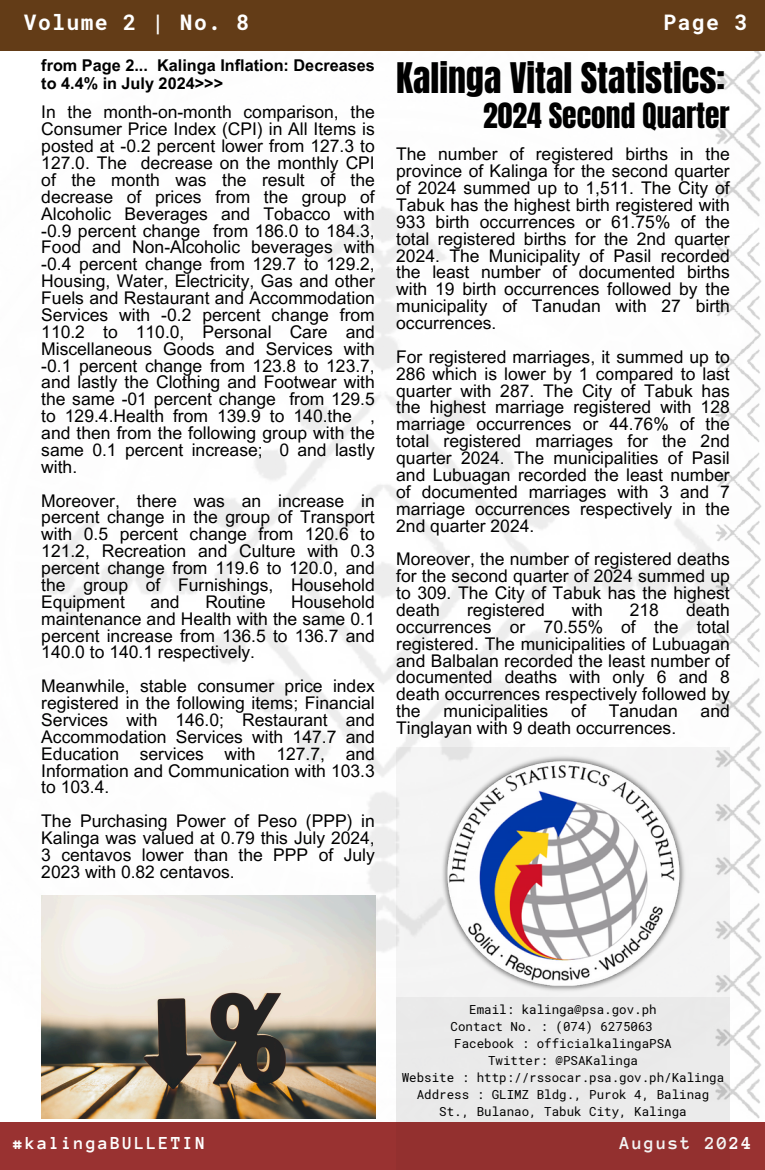
<style>
.page{position:relative;width:765px;height:1170px;background:#fff}
.page>*{position:absolute;margin:0;border:0;box-sizing:border-box;transform-origin:0 0}
.t1{font:35.88px "Anton";color:#000}
.t2{font:29.62px "Anton";color:#000}
.t3{font:700 21.38px "Roboto Mono";letter-spacing:.06em;color:#fff}
.t4{font:700 18.75px "Anonymous Pro";letter-spacing:.105em;color:#fefefe}
.t5{font:17.5px/16.9px "Arial MT Pro";color:#000;text-align:justify}
.t6{font:700 16.25px/17.8px "Arial MT Pro";color:#000}
.t7{font:12.5px/16.9px "Roboto Mono";color:#000;text-align:center}
</style>
<div class="page">
<img style="left:41px;top:207px;width:664px;height:912px">
<img style="left:715px;top:51px;width:47px;height:166px">
<img style="left:715px;top:227px;width:47px;height:215px">
<img style="left:705px;top:452px;width:57px;height:215px">
<img style="left:705px;top:678px;width:57px;height:216px">
<img style="left:730px;top:903px;width:32px;height:216px">
<div style="left:0;top:1122px;width:765px;height:48px;background:#993231"></div>
<div style="left:0;top:0;width:765px;height:51px;background:#633c17"></div>
<img style="left:41px;top:896px;width:334px;height:222px">
<svg style="left:396px;top:748px;width:334px;height:250px"></svg>
<div style="left:396px;top:998px;width:334px;height:124px;background:#eaeaea"></div>
<img style="left:438px;top:752px;width:251px;height:242px">
<p class="t3" style="left:24px;top:8px;width:227px">Volume 2 | No. 8</p>
<h5 class="t6" style="left:41px;top:58px;width:335px">from Page 2... Kalinga Inflation: Decreases to 4.4% in July 2024&gt;&gt;&gt;</h5>
<h4 class="t5" style="left:41px;top:106px;width:335px">In the month-on-month comparison, the Consumer Price Index (CPI) in All Items is posted at -0.2 percent lower from 127.3 to 127.0. The decrease on the monthly CPI of the month was the result of the decrease of prices from the group of Alcoholic Beverages and Tobacco with -0.9 percent change from 186.0 to 184.3, Food and Non-Alcoholic beverages with -0.4 percent change from 129.7 to 129.2, Housing, Water, Electricity, Gas and other Fuels and Restaurant and Accommodation Services with -0.2 percent change from 110.2 to 110.0, Personal Care and Miscellaneous Goods and Services with -0.1 percent change from 123.8 to 123.7, and lastly the Clothing and Footwear with the same -01 percent change from 129.5 to 129.4.Health from 139.9 to 140.the , and then from the following group with the same 0.1 percent increase; 0 and lastly with.</h4>
<h4 class="t5" style="left:41px;top:494px;width:335px">Moreover, there was an increase in percent change in the group of Transport with 0.5 percent change from 120.6 to 121.2, Recreation and Culture with 0.3 percent change from 119.6 to 120.0, and the group of Furnishings, Household Equipment</h4>
<h4 class="t5" style="left:41px;top:595px;width:335px;text-indent:250px">Household maintenance and Health with the same 0.1 percent increase from 136.5 to 136.7 and 140.0 to 140.1 respectively.</h4>
<h4 class="t5" style="left:41px;top:680px;width:335px">Meanwhile, stable consumer price index registered in the following items; Financial Services with 146.0; Restaurant and Accommodation Services with 147.7 and Education services with 127.7, and Information and Communication with 103.3 to 103.4.</h4>
<h4 class="t5" style="left:41px;top:815px;width:335px">The Purchasing Power of Peso (PPP) in Kalinga was valued at 0.79 this July 2024, 3 centavos lower than the PPP of July 2023 with 0.82 centavos.</h4>
<h4 class="t5" style="left:151px;top:595px;width:31px">and</h4>
<h4 class="t5" style="left:205px;top:595px;width:62px">Routine</h4>
<h2 class="t3" style="left:664px;top:8px;width:85px">Page 3</h2>
<p class="t1" style="left:396px;top:52px;width:330px">Kalinga Vital Statistics:</p>
<p class="t2" style="left:483px;top:94px;width:248px">2024 Second Quarter</p>
<h4 class="t5" style="left:396px;top:148px;width:335px">The number of registered births in the province of Kalinga for the second quarter of 2024 summed up to 1,511. The City of Tabuk has the highest birth registered with 933 birth occurrences or 61.75% of the total registered births for the 2nd quarter 2024. The Municipality of Pasil recorded the least number of documented births with 19 birth occurrences followed by the municipality of Tanudan with 27 birth occurrences.</h4>
<h4 class="t5" style="left:396px;top:350px;width:335px">For registered marriages, it summed up to 286 which is lower by 1 compared to last quarter with 287. The City of Tabuk has the highest marriage registered with 128 marriage occurrences or 44.76% of the total registered marriages for the 2nd quarter 2024. The municipalities of Pasil and Lubuagan recorded the least number of documented marriages with 3 and 7 marriage occurrences respectively in the 2nd quarter 2024.</h4>
<h4 class="t5" style="left:396px;top:553px;width:335px">Moreover, the number of registered deaths for the second quarter of 2024 summed up to 309. The City of Tabuk has the highest death</h4>
<h4 class="t5" style="left:467px;top:604px;width:79px">registered</h4>
<h4 class="t5" style="left:572px;top:604px;width:33px">with</h4>
<h4 class="t5" style="left:630px;top:604px;width:31px">218</h4>
<h4 class="t5" style="left:396px;top:604px;width:335px;text-indent:290px">death occurrences or 70.55% of the total registered. The municipalities of Lubuagan and Balbalan recorded the least number of documented deaths with only 6 and 8 death occurrences respectively followed by the</h4>
<h4 class="t5" style="left:443px;top:705px;width:106px">municipalities</h4>
<h4 class="t5" style="left:571px;top:705px;width:16px">of</h4>
<h4 class="t5" style="left:609px;top:705px;width:71px">Tanudan</h4>
<h4 class="t5" style="left:701px;top:705px;width:31px">and</h4>
<h4 class="t5" style="left:396px;top:722px;width:281px">Tinglayan with 9 death occurrences.</h4>
<p class="t4" style="left:13px;top:1134px;width:194px">#kalingaBULLETIN</p>
<p class="t7" style="left:469px;top:1001px;width:189px">Email: kalinga@psa.gov.ph</p>
<p class="t7" style="left:451px;top:1018px;width:204px">Contact No. : (074) 6275063</p>
<p class="t7" style="left:454px;top:1035px;width:219px">Facebook : officialkalingaPSA</p>
<p class="t7" style="left:488px;top:1052px;width:151px">Twitter: @PSAKalinga</p>
<p class="t7" style="left:402px;top:1069px;width:324px">Website : http://rssocar.psa.gov.ph/Kalinga</p>
<p class="t7" style="left:417px;top:1086px;width:294px">Address : GLIMZ Bldg., Purok 4, Balinag<br>St., Bulanao, Tabuk City, Kalinga</p>
<h1 class="t4" style="left:620px;top:1134px;width:133px">August 2024</h1>
</div>
